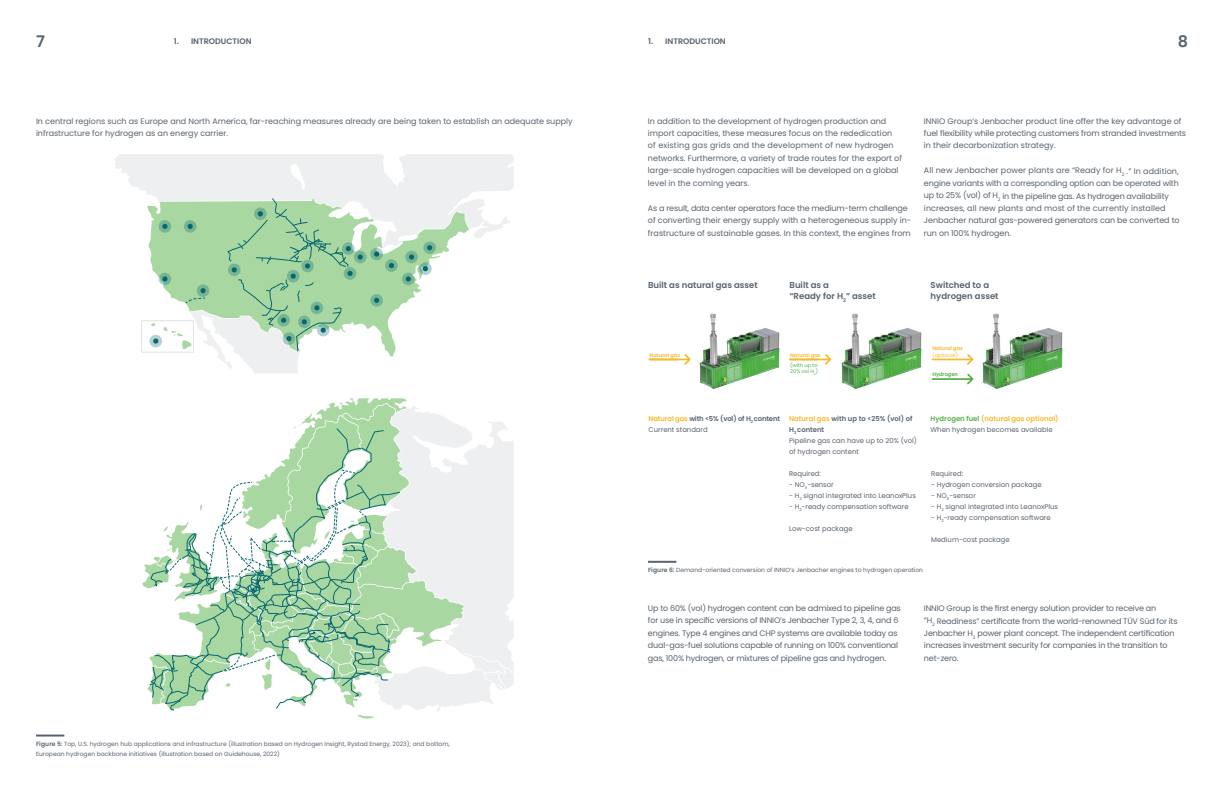
<style>
.page{position:relative;width:1224px;height:792px;background:#fff}
.page>*{position:absolute;margin:0;border:0;box-sizing:border-box;transform-origin:0 0}
.t1{font:600 16px "Poppins";color:#58636e}
.t2{font:600 8.5px/10.9px "Poppins";color:#58636e}
.t3{font:8px/12.5px "Poppins";letter-spacing:-.01em;color:#58636e}
.t4{font:600 8px "Poppins";color:#58636e}
.t5{font:6.8px/10.9px "Poppins";color:#58636e}
.t6{font:600 6.8px/10.9px "Poppins";letter-spacing:-.02em;color:#58636e}
.t7{font:6px/10px "Poppins";color:#58636e}
.t8{font:600 5.1px "Poppins";color:#fab72b}
.t9{font:5.1px/6.8px "Poppins";color:#51b046}
.t10{font:5.1px "Poppins";color:#fab72b}
.t11{font:600 5.1px "Poppins";color:#51b046}
.s1{font-weight:600}
.s2{color:#fab72b}
.s3{font-weight:400}
.s4{font-weight:600;color:#fab72b}
.s5{font-weight:600;color:#51b046}
</style>
<div class="page">
<hr style="left:932px;top:378px;width:39px;height:2px;background:#51b046">
<svg style="left:965px;top:373px;width:9px;height:12px"></svg>
<hr style="left:932px;top:359px;width:39px;height:1px;background:#fab72b">
<svg style="left:965px;top:354px;width:9px;height:11px"></svg>
<svg style="left:790px;top:354px;width:42px;height:11px"></svg>
<svg style="left:649px;top:354px;width:42px;height:11px"></svg>
<img style="left:699px;top:313px;width:81px;height:77px">
<img style="left:841px;top:313px;width:81px;height:77px">
<img style="left:982px;top:313px;width:81px;height:77px">
<hr style="left:648px;top:561px;width:28px;height:2px;background:#58636e">
<svg style="left:114px;top:154px;width:400px;height:84px;fill:#eeeff0"></svg>
<svg style="left:147px;top:198px;width:322px;height:159px"></svg>
<svg style="left:354px;top:251px;width:13px;height:12px"></svg>
<svg style="left:370px;top:248px;width:13px;height:12px"></svg>
<svg style="left:370px;top:294px;width:13px;height:13px"></svg>
<svg style="left:402px;top:273px;width:13px;height:12px"></svg>
<div style="left:405px;top:251px;width:13px;height:12px;background:#77b592;border-radius:50%"></div>
<svg style="left:423px;top:241px;width:13px;height:13px"></svg>
<svg style="left:419px;top:262px;width:13px;height:13px"></svg>
<svg style="left:385px;top:259px;width:13px;height:13px"></svg>
<svg style="left:149px;top:335px;width:13px;height:12px"></svg>
<svg style="left:374px;top:251px;width:5px;height:6px"></svg>
<svg style="left:374px;top:298px;width:5px;height:5px"></svg>
<svg style="left:389px;top:263px;width:5px;height:5px"></svg>
<svg style="left:406px;top:276px;width:5px;height:6px"></svg>
<svg style="left:409px;top:254px;width:5px;height:6px"></svg>
<svg style="left:427px;top:245px;width:5px;height:5px"></svg>
<svg style="left:423px;top:266px;width:5px;height:5px"></svg>
<svg style="left:151px;top:198px;width:212px;height:175px"></svg>
<svg style="left:142px;top:398px;width:372px;height:321px"></svg>
<hr style="left:36px;top:735px;width:28px;height:2px;background:#58636e">
<h1 class="t1" style="left:36px;top:32px;width:10px">7</h1>
<p class="t4" style="left:174px;top:37px;width:79px">1. INTRODUCTION</p>
<h1 class="t1" style="left:1178px;top:32px;width:12px">8</h1>
<p class="t4" style="left:648px;top:37px;width:79px">1. INTRODUCTION</p>
<p class="t3" style="left:36px;top:114px;width:538px">In central regions such as Europe and North America, far-reaching measures already are being taken to establish an adequate supply infrastructure for hydrogen as an energy carrier.</p>
<p class="t7" style="left:36px;top:739px;width:415px"><span class="s1">Figure 5:</span> Top, U.S. hydrogen hub applications and infrastructure (illustration based on Hydrogen Insight, Rystad Energy, 2023); and bottom,<br>European hydrogen backbone initiatives (illustration based on Guidehouse, 2022)</p>
<p class="t3" style="left:648px;top:114px;width:256px">In addition to the development of hydrogen production and import capacities, these measures focus on the rededication of existing gas grids and the development of new hydrogen networks. Furthermore, a variety of trade routes for the export of large-scale hydrogen capacities will be developed on a global level in the coming years.</p>
<p class="t3" style="left:648px;top:202px;width:265px">As a result, data center operators face the medium-term challenge of converting their energy supply with a heterogeneous supply in&shy;frastructure of sustainable gases. In this context, the engines from</p>
<p class="t3" style="left:924px;top:114px;width:264px">INNIO Group’s Jenbacher product line offer the key advantage of fuel flexibility while protecting customers from stranded investments in their decarbonization strategy.</p>
<p class="t3" style="left:924px;top:164px;width:257px">All new Jenbacher power plants are “Ready for H<sub>2</sub> .” In addition, engine variants with a corresponding option can be operated with up to 25% (vol) of H<sub>2</sub> in the pipeline gas. As hydrogen availability increases, all new plants and most of the currently installed Jenbacher natural gas-powered generators can be converted to run on 100% hydrogen.</p>
<p class="t2" style="left:648px;top:280px;width:111px">Built as natural gas asset</p>
<p class="t8" style="left:650px;top:352px;width:32px">Natural gas</p>
<p class="t2" style="left:790px;top:280px;width:88px">Built as a<br>“Ready for H<sub>2</sub>” asset</p>
<p class="t2" style="left:931px;top:280px;width:69px">Switched to a hydrogen asset</p>
<p class="t8" style="left:932px;top:345px;width:32px">Natural gas</p>
<p class="t8" style="left:790px;top:352px;width:32px">Natural gas</p>
<p class="t10" style="left:932px;top:352px;width:27px">(optional)</p>
<p class="t9" style="left:790px;top:361px;width:29px">(with up to<br>20% vol H<sub>2</sub>)</p>
<p class="t11" style="left:932px;top:372px;width:27px">Hydrogen</p>
<p class="t6" style="left:649px;top:413px;width:133px"><span class="s2">Natural gas</span> with &lt;5% (vol) of H<sub>2</sub> content<br><span class="s3">Current standard</span></p>
<p class="t5" style="left:789px;top:413px;width:129px"><span class="s4">Natural gas</span> <span class="s1">with up to &lt;25% (vol) of<br>H</span><sub>2</sub> <span class="s1">content<br></span>Pipeline gas can have up to 20% (vol) of hydrogen content</p>
<p class="t5" style="left:789px;top:468px;width:33px">Required:</p>
<p class="t5" style="left:789px;top:479px;width:46px">- NO<sub>X</sub>-sensor</p>
<p class="t5" style="left:789px;top:490px;width:128px">- H<sub>2</sub> signal integrated into LeanoxPlus</p>
<p class="t5" style="left:789px;top:501px;width:121px">- H<sub>2</sub>-ready compensation software</p>
<p class="t5" style="left:789px;top:523px;width:65px">Low-cost package</p>
<p class="t5" style="left:931px;top:413px;width:129px"><span class="s5">Hydrogen fuel</span> <span class="s4">(natural gas optional)<br></span>When hydrogen becomes available</p>
<p class="t5" style="left:931px;top:468px;width:33px">Required:</p>
<p class="t5" style="left:931px;top:479px;width:112px">- Hydrogen conversion package</p>
<p class="t5" style="left:931px;top:490px;width:46px">- NO<sub>X</sub>-sensor</p>
<p class="t5" style="left:931px;top:501px;width:128px">- H<sub>2</sub> signal integrated into LeanoxPlus</p>
<p class="t5" style="left:931px;top:512px;width:121px">- H<sub>2</sub>-ready compensation software</p>
<p class="t5" style="left:931px;top:534px;width:80px">Medium-cost package</p>
<p class="t7" style="left:648px;top:565px;width:277px"><span class="s1">Figure 6:</span> Demand-oriented conversion of INNIO’s Jenbacher engines to hydrogen operation</p>
<p class="t3" style="left:648px;top:602px;width:254px">Up to 60% (vol) hydrogen content can be admixed to pipeline gas for use in specific versions of INNIO’s Jenbacher Type 2, 3, 4, and 6 engines. Type 4 engines and CHP systems are available today as dual-gas-fuel solutions capable of running on 100% conventional gas, 100% hydrogen, or mixtures of pipeline gas and hydrogen.</p>
<p class="t3" style="left:924px;top:602px;width:255px">INNIO Group is the first energy solution provider to receive an<br>“H<sub>2</sub> Readiness” certificate from the world-renowned TÜV Süd for its Jenbacher H<sub>2</sub> power plant concept. The independent certification increases investment security for companies in the transition to net-zero.</p>
</div>
